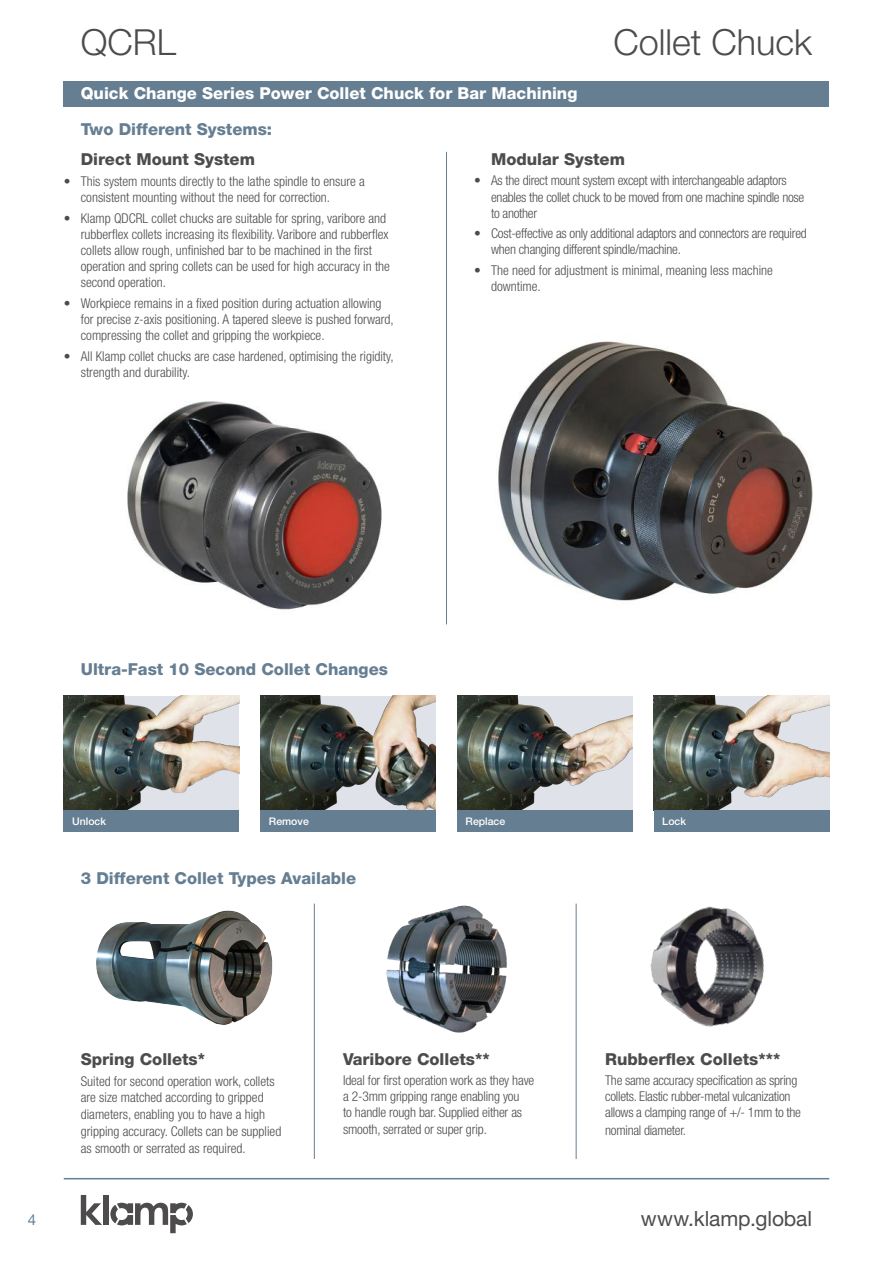
<style>
.page{position:relative;width:893px;height:1263px;background:#fff}
.page>*{position:absolute;margin:0;border:0;box-sizing:border-box;transform-origin:0 0}
.t1{font:300 36px "Helvetica Neue LT Std";color:#4e4b4c}
.t2{font:21px "Helvetica Neue LT Std";letter-spacing:-.005em;color:#4e4b4c}
.t3{font:800 16.5px "Helvetica Neue LT Std";color:#4e4b4c}
.t4{font:800 16.5px "Helvetica Neue LT Std";color:#657e92}
.t5{font:800 16.5px "Helvetica Neue LT Std";color:#fff}
.t6{font:15px "Helvetica Neue LT Std";color:#657e92}
.t7{font:300 condensed 13.5px/16.2px "Helvetica Neue LT Std";color:#4e4b4c}
.t8{font:300 condensed 13.5px/16.2px "Helvetica Neue LT Std";letter-spacing:-.02em;color:#4e4b4c}
.t9{font:500 10.5px "Helvetica Neue LT Std";color:#fff}
</style>
<div class="page">
<hr style="left:64px;top:1178px;width:765px;height:1px;background:#657e92">
<svg style="left:81px;top:1195px;width:21px;height:30px"></svg>
<div style="left:103px;top:1195px;width:6px;height:30px;background:#4e4b4c"></div>
<svg style="left:110px;top:1203px;width:83px;height:30px"></svg>
<div style="left:64px;top:81px;width:765px;height:25px;background:#657e92"></div>
<img style="left:127px;top:401px;width:255px;height:209px">
<img style="left:498px;top:341px;width:315px;height:260px">
<img style="left:64px;top:696px;width:175px;height:115px">
<img style="left:260px;top:696px;width:176px;height:115px">
<img style="left:457px;top:696px;width:175px;height:115px">
<img style="left:654px;top:696px;width:175px;height:115px">
<div style="left:64px;top:811px;width:175px;height:21px;background:#657e92"></div>
<div style="left:654px;top:811px;width:175px;height:21px;background:#657e92"></div>
<div style="left:457px;top:811px;width:175px;height:21px;background:#657e92"></div>
<div style="left:260px;top:811px;width:176px;height:21px;background:#657e92"></div>
<hr style="left:446px;top:152px;width:1px;height:472px;background:#657e92">
<img style="left:386px;top:905px;width:121px;height:128px">
<img style="left:650px;top:906px;width:114px;height:121px">
<img style="left:96px;top:910px;width:177px;height:115px">
<hr style="left:314px;top:903px;width:1px;height:256px;background:#657e92">
<hr style="left:576px;top:903px;width:1px;height:256px;background:#657e92">
<h1 class="t1" style="left:81px;top:21px;width:97px">QCRL</h1>
<h1 class="t1" style="left:613px;top:21px;width:200px">Collet Chuck</h1>
<p class="t5" style="left:81px;top:84px;width:498px">Quick Change Series Power Collet Chuck for Bar Machining</p>
<p class="t4" style="left:81px;top:119px;width:193px">Two Different Systems:</p>
<p class="t3" style="left:81px;top:149px;width:176px">Direct Mount System</p>
<p class="t7" style="left:81px;top:172px;width:286px;text-indent:-17px">• This system mounts directly to the lathe spindle to ensure a consistent mounting without the need for correction.</p>
<p class="t7" style="left:81px;top:210px;width:311px;text-indent:-17px">• Klamp QDCRL collet chucks are suitable for spring, varibore and rubberflex collets increasing its flexibility. Varibore and rubberflex collets allow rough, unfinished bar to be machined in the first operation and spring collets can be used for high accuracy in the second operation.</p>
<p class="t7" style="left:81px;top:295px;width:314px;text-indent:-17px">• Workpiece remains in a fixed position during actuation allowing for precise z-axis positioning. A tapered sleeve is pushed forward, compressing the collet and gripping the workpiece.</p>
<p class="t7" style="left:81px;top:348px;width:314px;text-indent:-17px">• All Klamp collet chucks are case hardened, optimising the rigidity, strength and durability.</p>
<p class="t3" style="left:491px;top:149px;width:135px">Modular System</p>
<p class="t8" style="left:491px;top:172px;width:315px;text-indent:-17px">• As the direct mount system except with interchangeable adaptors enables the collet chuck to be moved from one machine spindle nose to another</p>
<p class="t8" style="left:491px;top:225px;width:317px;text-indent:-17px">• Cost-effective as only additional adaptors and connectors are required when changing different spindle/machine.</p>
<p class="t7" style="left:491px;top:262px;width:283px;text-indent:-17px">• The need for adjustment is minimal, meaning less machine downtime.</p>
<p class="t4" style="left:81px;top:659px;width:309px">Ultra-Fast 10 Second Collet Changes</p>
<p class="t9" style="left:72px;top:815px;width:35px">Unlock</p>
<p class="t9" style="left:269px;top:815px;width:41px">Remove</p>
<p class="t9" style="left:466px;top:815px;width:41px">Replace</p>
<p class="t9" style="left:662px;top:815px;width:25px">Lock</p>
<p class="t4" style="left:81px;top:868px;width:277px">3 Different Collet Types Available</p>
<p class="t3" style="left:81px;top:1049px;width:126px">Spring Collets*</p>
<p class="t7" style="left:81px;top:1072px;width:202px;line-height:16.8px">Suited for second operation work, collets are size matched according to gripped diameters, enabling you to have a high gripping accuracy. Collets can be supplied as smooth or serrated as required.</p>
<p class="t3" style="left:343px;top:1049px;width:148px">Varibore Collets**</p>
<p class="t7" style="left:343px;top:1072px;width:193px">Ideal for first operation work as they have a 2-3mm gripping range enabling you<br>to handle rough bar. Supplied either as smooth, serrated or super grip.</p>
<p class="t3" style="left:605px;top:1049px;width:177px">Rubberflex Collets***</p>
<p class="t8" style="left:605px;top:1072px;width:197px">The same accuracy specification as spring collets. Elastic rubber-metal vulcanization allows a clamping range of +/- 1mm to the</p>
<p class="t8" style="left:605px;top:1122px;width:82px">nominal diameter.</p>
<p class="t6" style="left:28px;top:1211px;width:10px">4</p>
<h2 class="t2" style="left:641px;top:1205px;width:173px">www.klamp.global</h2>
</div>
